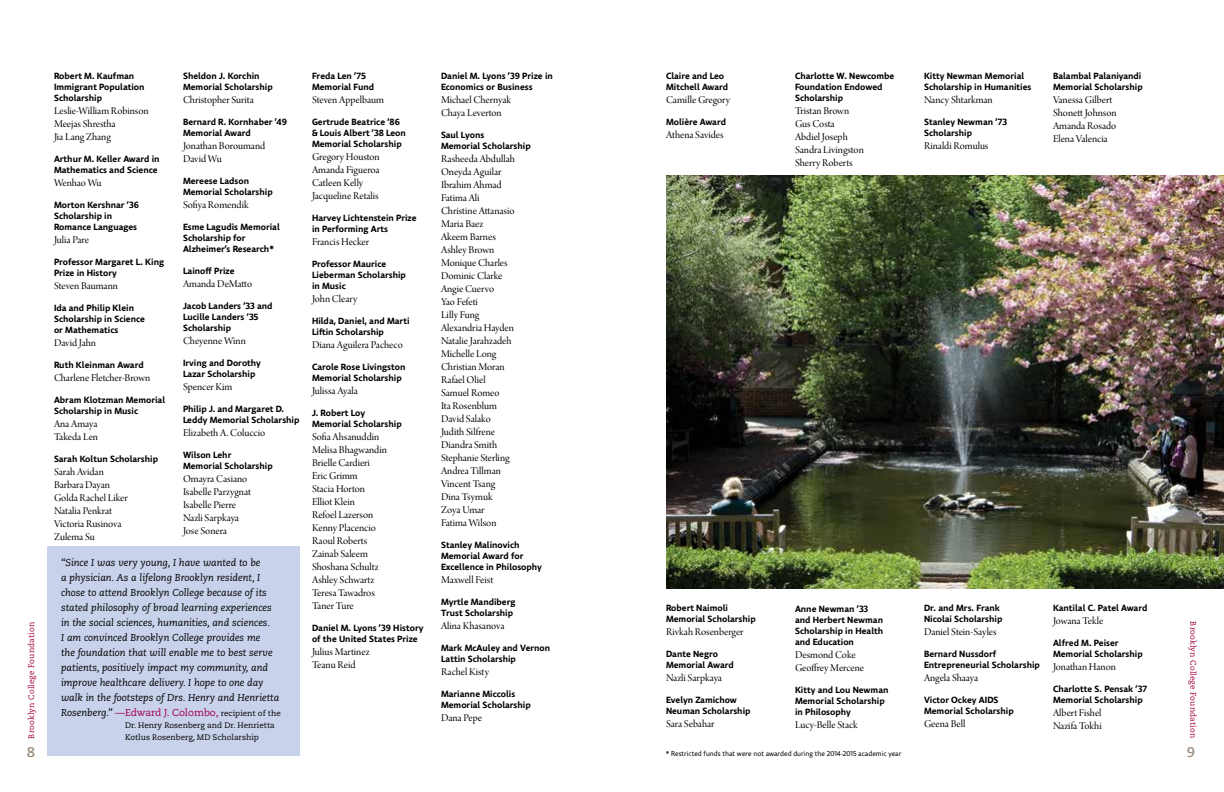
<style>
.page{position:relative;width:1224px;height:792px;background:#fff}
.page>*{position:absolute;margin:0;border:0;box-sizing:border-box;transform-origin:0 0}
.t1{font:700 14px "Caecilia LT Std";color:#9a8b7d}
.t2{font:11px/13px "Arno Pro Display";color:#000}
.t3{font:italic 10px/15px "Caecilia LT Std";color:#000}
.t4{font:700 9px/11px "Comenia Sans";color:#000}
.t5{font:8px/12px "Caecilia LT Std";color:#000}
.t6{font:8px "Caecilia LT Std";letter-spacing:.02em;color:#a30046}
.t7{font:7px "Comenia Sans";color:#000}
.s1{font-style:normal;color:#a30046}
.s2{font-style:normal;font-size:8px}
</style>
<div class="page">
<div style="left:47px;top:546px;width:253px;height:210px;background:#c9d2eb"></div>
<img style="left:666px;top:176px;width:558px;height:412px">
<p class="t4" style="left:54px;top:70px;width:92px">Robert M. Kaufman<br>Immigrant Population<br>Scholarship</p>
<p class="t2" style="left:54px;top:105px;width:96px">Leslie-William Robinson<br>Meejas Shrestha<br>Jia Lang Zhang</p>
<p class="t4" style="left:54px;top:153px;width:107px">Arthur M. Keller Award in<br>Mathematics and Science</p>
<p class="t2" style="left:54px;top:177px;width:49px">Wenhao Wu</p>
<p class="t4" style="left:54px;top:199px;width:86px">Morton Kershnar ’36<br>Scholarship in<br>Romance Languages</p>
<p class="t2" style="left:54px;top:234px;width:37px">Julia Pare</p>
<p class="t4" style="left:54px;top:256px;width:112px">Professor Margaret L. King<br>Prize in History</p>
<p class="t2" style="left:54px;top:280px;width:66px">Steven Baumann</p>
<p class="t4" style="left:54px;top:302px;width:92px">Ida and Philip Klein<br>Scholarship in Science or Mathematics</p>
<p class="t2" style="left:54px;top:337px;width:44px">David Jahn</p>
<p class="t4" style="left:54px;top:359px;width:91px">Ruth Kleinman Award</p>
<p class="t2" style="left:54px;top:372px;width:98px">Charlene Fletcher-Brown</p>
<p class="t4" style="left:54px;top:394px;width:113px">Abram Klotzman Memorial<br>Scholarship in Music</p>
<p class="t2" style="left:54px;top:418px;width:46px">Ana Amaya<br>Takeda Len</p>
<p class="t4" style="left:54px;top:453px;width:106px">Sarah Koltun Scholarship</p>
<p class="t2" style="left:54px;top:466px;width:75px">Sarah Avidan<br>Barbara Dayan<br>Golda Rachel Liker<br>Natalia Penkrat<br>Victoria Rusinova<br>Zulema Su</p>
<p class="t4" style="left:183px;top:70px;width:91px">Sheldon J. Korchin<br>Memorial Scholarship</p>
<p class="t2" style="left:183px;top:94px;width:72px">Christopher Surita</p>
<p class="t4" style="left:183px;top:116px;width:106px">Bernard R. Kornhaber ’49<br>Memorial Award</p>
<p class="t2" style="left:183px;top:140px;width:84px">Jonathan Boroumand<br>David Wu</p>
<p class="t4" style="left:183px;top:175px;width:91px">Mereese Ladson<br>Memorial Scholarship</p>
<p class="t2" style="left:183px;top:199px;width:67px">Sofiya Romendik</p>
<p class="t4" style="left:183px;top:221px;width:98px">Esme Lagudis Memorial<br>Scholarship for<br>Alzheimer’s Research*</p>
<p class="t4" style="left:183px;top:265px;width:53px">Lainoff Prize</p>
<p class="t2" style="left:183px;top:278px;width:71px">Amanda DeMatto</p>
<p class="t4" style="left:183px;top:300px;width:91px">Jacob Landers ’33 and<br>Lucille Landers ’35<br>Scholarship</p>
<p class="t2" style="left:183px;top:335px;width:64px">Cheyenne Winn</p>
<p class="t4" style="left:183px;top:357px;width:80px">Irving and Dorothy<br>Lazar Scholarship</p>
<p class="t2" style="left:183px;top:381px;width:51px">Spencer Kim</p>
<p class="t4" style="left:183px;top:403px;width:118px">Philip J. and Margaret D.<br>Leddy Memorial Scholarship</p>
<p class="t2" style="left:183px;top:427px;width:84px">Elizabeth A. Coluccio</p>
<p class="t4" style="left:183px;top:449px;width:91px">Wilson Lehr<br>Memorial Scholarship</p>
<p class="t2" style="left:183px;top:473px;width:69px">Omayra Casiano<br>Isabelle Parzygnat<br>Isabelle Pierre<br>Nazli Sarpkaya<br>Jose Sonera</p>
<p class="t4" style="left:312px;top:70px;width:64px">Freda Len ’75<br>Memorial Fund</p>
<p class="t2" style="left:312px;top:94px;width:73px">Steven Appelbaum</p>
<p class="t4" style="left:312px;top:116px;width:95px">Gertrude Beatrice ’86 &amp; Louis Albert ’38 Leon<br>Memorial Scholarship</p>
<p class="t2" style="left:312px;top:151px;width:69px">Gregory Houston<br>Amanda Figueroa<br>Catleen Kelly<br>Jacqueline Retalis</p>
<p class="t4" style="left:312px;top:212px;width:106px">Harvey Lichtenstein Prize in Performing Arts</p>
<p class="t2" style="left:312px;top:236px;width:59px">Francis Hecker</p>
<p class="t4" style="left:312px;top:258px;width:95px">Professor Maurice<br>Lieberman Scholarship in Music</p>
<p class="t2" style="left:312px;top:293px;width:47px">John Cleary</p>
<p class="t4" style="left:312px;top:315px;width:99px">Hilda, Daniel, and Marti<br>Liftin Scholarship</p>
<p class="t2" style="left:312px;top:339px;width:92px">Diana Aguilera Pacheco</p>
<p class="t4" style="left:312px;top:361px;width:95px">Carole Rose Livingston<br>Memorial Scholarship</p>
<p class="t2" style="left:312px;top:385px;width:48px">Julissa Ayala</p>
<p class="t4" style="left:312px;top:407px;width:91px">J. Robert Loy<br>Memorial Scholarship</p>
<p class="t2" style="left:312px;top:431px;width:76px">Sofia Ahsanuddin<br>Melisa Bhagwandin<br>Brielle Cardieri<br>Eric Grimm<br>Stacia Horton<br>Elliot Klein<br>Refoel Lazerson<br>Kenny Placencio<br>Raoul Roberts<br>Zainab Saleem<br>Shoshana Schultz<br>Ashley Schwartz<br>Teresa Tawadros<br>Taner Ture</p>
<p class="t4" style="left:312px;top:622px;width:113px">Daniel M. Lyons ’39 History of the United States Prize</p>
<p class="t2" style="left:312px;top:646px;width:59px">Julius Martinez<br>Teanu Reid</p>
<p class="t4" style="left:441px;top:70px;width:113px">Daniel M. Lyons ’39 Prize in<br>Economics or Business</p>
<p class="t2" style="left:441px;top:94px;width:72px">Michael Chernyak<br>Chaya Leverton</p>
<p class="t4" style="left:441px;top:129px;width:91px">Saul Lyons<br>Memorial Scholarship</p>
<p class="t2" style="left:441px;top:153px;width:75px">Rasheeda Abdullah<br>Oneyda Aguilar<br>Ibrahim Ahmad<br>Fatima Ali<br>Christine Attanasio<br>Maria Baez<br>Akeem Barnes<br>Ashley Brown<br>Monique Charles<br>Dominic Clarke<br>Angie Cuervo<br>Yao Fefeti<br>Lilly Fung<br>Alexandria Hayden<br>Natalie Jarahzadeh<br>Michelle Long<br>Christian Moran<br>Rafael Oliel<br>Samuel Romeo<br>Ita Rosenblum<br>David Salako<br>Judith Silfrene<br>Diandra Smith<br>Stephanie Sterling<br>Andrea Tillman<br>Vincent Tsang<br>Dina Tsymuk<br>Zoya Umar<br>Fatima Wilson</p>
<p class="t4" style="left:441px;top:539px;width:103px">Stanley Malinovich<br>Memorial Award for<br>Excellence in Philosophy</p>
<p class="t2" style="left:441px;top:574px;width:54px">Maxwell Feist</p>
<p class="t4" style="left:441px;top:596px;width:76px">Myrtle Mandiberg<br>Trust Scholarship</p>
<p class="t2" style="left:441px;top:620px;width:65px">Alina Khasanova</p>
<p class="t4" style="left:441px;top:642px;width:111px">Mark McAuley and Vernon<br>Lattin Scholarship</p>
<p class="t2" style="left:441px;top:666px;width:50px">Rachel Kisty</p>
<p class="t4" style="left:441px;top:688px;width:91px">Marianne Miccolis<br>Memorial Scholarship</p>
<p class="t2" style="left:441px;top:712px;width:43px">Dana Pepe</p>
<p class="t4" style="left:666px;top:70px;width:64px">Claire and Leo<br>Mitchell Award</p>
<p class="t2" style="left:666px;top:94px;width:66px">Camille Gregory</p>
<p class="t4" style="left:666px;top:116px;width:62px">Molière Award</p>
<p class="t2" style="left:666px;top:129px;width:59px">Athena Savides</p>
<p class="t4" style="left:795px;top:70px;width:101px">Charlotte W. Newcombe<br>Foundation Endowed<br>Scholarship</p>
<p class="t2" style="left:795px;top:105px;width:70px">Tristan Brown<br>Gus Costa<br>Abdiel Joseph<br>Sandra Livingston<br>Sherry Roberts</p>
<p class="t4" style="left:924px;top:70px;width:109px">Kitty Newman Memorial<br>Scholarship in Humanities</p>
<p class="t2" style="left:924px;top:94px;width:70px">Nancy Shtarkman</p>
<p class="t4" style="left:924px;top:116px;width:84px">Stanley Newman ’73<br>Scholarship</p>
<p class="t2" style="left:924px;top:140px;width:66px">Rinaldi Romulus</p>
<p class="t4" style="left:1053px;top:70px;width:91px">Balambal Palaniyandi<br>Memorial Scholarship</p>
<p class="t2" style="left:1053px;top:94px;width:65px">Vanessa Gilbert<br>Shonett Johnson<br>Amanda Rosado<br>Elena Valencia</p>
<p class="t3" style="left:61px;top:555px;width:221px">“Since I was very young, I have wanted to be<br>a physician. As a lifelong Brooklyn resident, I chose to attend Brooklyn College because of its stated philosophy of broad learning experiences in the social sciences, humanities, and sciences.<br>I am convinced Brooklyn College provides me<br>the foundation that will enable me to best serve patients, positively impact my community, and improve healthcare delivery. I hope to one day walk in the footsteps of Drs. Henry and Henrietta Rosenberg.” <span class="s1">—Edward J. Colombo,</span> <span class="s2">recipient of the</span></p>
<p class="t5" style="left:125px;top:719px;width:151px">Dr. Henry Rosenberg and Dr. Henrietta<br>Kotlus Rosenberg, MD Scholarship</p>
<p class="t4" style="left:666px;top:602px;width:91px">Robert Naimoli<br>Memorial Scholarship</p>
<p class="t2" style="left:666px;top:626px;width:79px">Rivkah Rosenberger</p>
<p class="t4" style="left:666px;top:648px;width:69px">Dante Negro<br>Memorial Award</p>
<p class="t2" style="left:666px;top:672px;width:58px">Nazli Sarpkaya</p>
<p class="t4" style="left:666px;top:694px;width:86px">Evelyn Zamichow<br>Neuman Scholarship</p>
<p class="t2" style="left:666px;top:718px;width:50px">Sara Sebahar</p>
<p class="t4" style="left:924px;top:602px;width:80px">Dr. and Mrs. Frank<br>Nicolai Scholarship</p>
<p class="t2" style="left:924px;top:626px;width:74px">Daniel Stein-Sayles</p>
<p class="t4" style="left:924px;top:648px;width:117px">Bernard Nussdorf<br>Entrepreneurial Scholarship</p>
<p class="t2" style="left:924px;top:672px;width:56px">Angela Shaaya</p>
<p class="t4" style="left:924px;top:694px;width:91px">Victor Ockey AIDS<br>Memorial Scholarship</p>
<p class="t2" style="left:924px;top:718px;width:43px">Geena Bell</p>
<p class="t4" style="left:1053px;top:602px;width:96px">Kantilal C. Patel Award</p>
<p class="t2" style="left:1053px;top:615px;width:52px">Jowana Tekle</p>
<p class="t4" style="left:1053px;top:637px;width:91px">Alfred M. Peiser<br>Memorial Scholarship</p>
<p class="t2" style="left:1053px;top:661px;width:64px">Jonathan Hanon</p>
<p class="t4" style="left:1053px;top:683px;width:96px">Charlotte S. Pensak ’37<br>Memorial Scholarship</p>
<p class="t2" style="left:1053px;top:707px;width:50px">Albert Fishel<br>Nazifa Tokhi</p>
<p class="t4" style="left:795px;top:603px;width:90px">Anne Newman ’33 and Herbert Newman<br>Scholarship in Health and Education</p>
<p class="t2" style="left:795px;top:649px;width:71px">Desmond Coke<br>Geoffrey Mercene</p>
<p class="t4" style="left:795px;top:684px;width:95px">Kitty and Lou Newman<br>Memorial Scholarship in Philosophy</p>
<p class="t2" style="left:795px;top:719px;width:64px">Lucy-Belle Stack</p>
<p class="t6" style="left:1198px;top:621px;width:118px;rotate:90deg">Brooklyn College Foundation</p>
<p class="t6" style="left:27px;top:739px;width:118px;rotate:-90deg">Brooklyn College Foundation</p>
<h1 class="t1" style="left:27px;top:744px;width:10px">8</h1>
<h1 class="t1" style="left:1187px;top:744px;width:10px">9</h1>
<p class="t7" style="left:666px;top:749px;width:237px">* Restricted funds that were not awarded during the 2014-2015 academic year</p>
</div>
